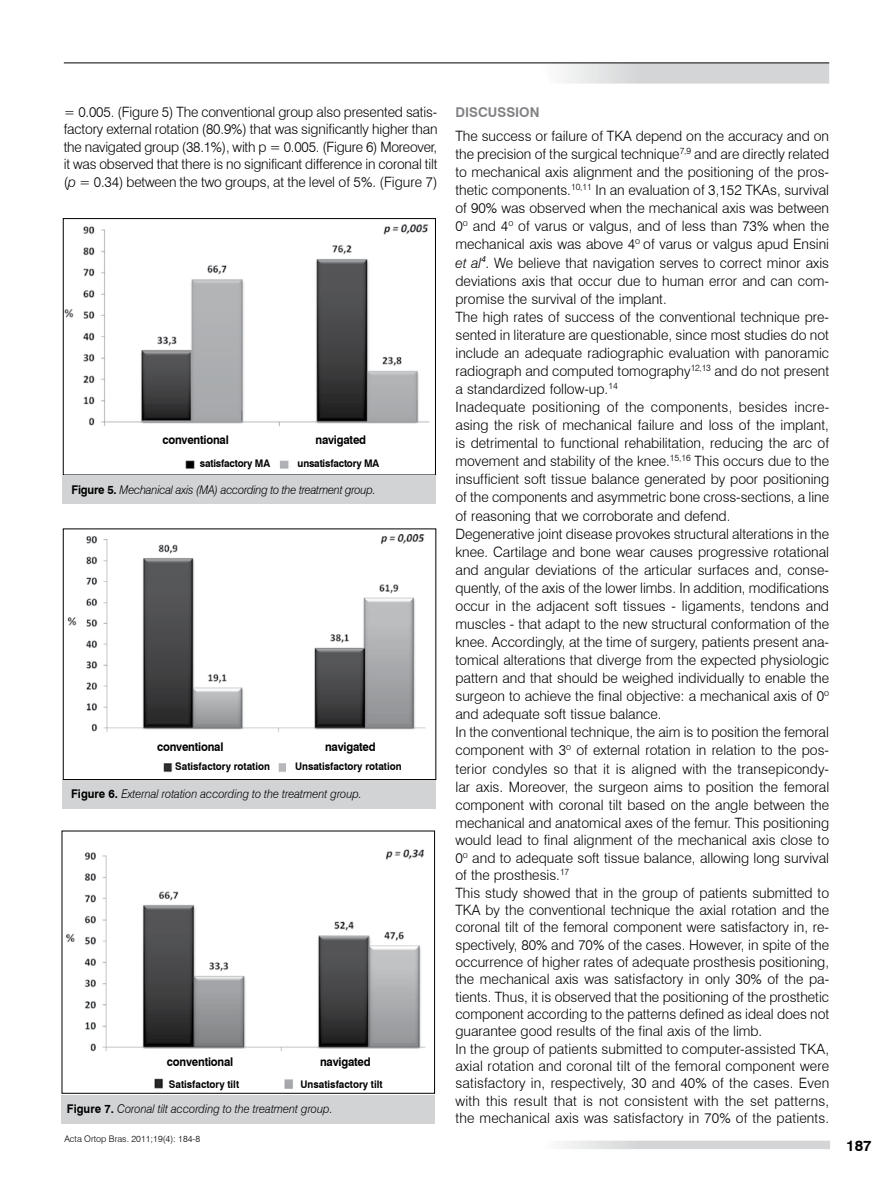
<style>
.page{position:relative;width:893px;height:1191px;background:#fff}
.page>*{position:absolute;margin:0;border:0;box-sizing:border-box;transform-origin:0 0}
.t1{font:700 15px "Swiss 721 BT";color:#000}
.t2{font:300 14.25px/17.9px "Swiss 721 BT";color:#000;text-align:justify}
.t3{font:700 13.5px "Swiss 721 BT";color:#808285}
.t4{font:italic 300 12px "Swiss 721 BT";color:#000;scale:.94 1}
.t5{font:700 12px "Swiss 721 BT";letter-spacing:-.02em;color:#000;scale:.94 1}
.t6{font:italic 300 12px "Swiss 721 BT";letter-spacing:-.02em;color:#000;scale:.94 1}
.t7{font:700 10.5px "Swiss 721 BT";color:#000;scale:.94 1}
.t8{font:700 10.5px "Swiss 721 BT";letter-spacing:-.02em;color:#000;scale:.94 1}
.t9{font:300 9px "Swiss 721 BT";color:#000}
.s1{font-style:italic}
.s2{font-weight:700;font-style:normal}
</style>
<div class="page">
<svg style="left:563px;top:64px;width:266px;height:20px;background:#d8dadb"></svg>
<svg style="left:563px;top:1140px;width:267px;height:9px"></svg>
<hr style="left:64px;top:63px;width:765px;height:1px;background:#000">
<img style="left:65px;top:224px;width:364px;height:245px">
<div style="left:63px;top:218px;width:373px;height:257px;border:1px solid #000"></div>
<div style="left:63px;top:475px;width:373px;height:29px;background:#d1d3d4"></div>
<div style="left:140px;top:433px;width:275px;height:16px;background:#fff"></div>
<div style="left:197px;top:456px;width:75px;height:16px;background:#fff"></div>
<div style="left:291px;top:455px;width:95px;height:16px;background:#fff"></div>
<img style="left:67px;top:535px;width:358px;height:238px">
<div style="left:63px;top:528px;width:373px;height:252px;border:1px solid #000"></div>
<div style="left:63px;top:780px;width:373px;height:28px;background:#d1d3d4"></div>
<div style="left:135px;top:740px;width:275px;height:17px;background:#fff"></div>
<div style="left:174px;top:762px;width:96px;height:13px;background:#fff"></div>
<div style="left:287px;top:762px;width:109px;height:13px;background:#fff"></div>
<img style="left:65px;top:849px;width:361px;height:240px">
<div style="left:61px;top:1095px;width:374px;height:28px;background:#d1d3d4"></div>
<div style="left:145px;top:1055px;width:275px;height:17px;background:#fff"></div>
<div style="left:164px;top:1078px;width:107px;height:12px;background:#fff"></div>
<div style="left:295px;top:1078px;width:116px;height:12px;background:#fff"></div>
<p class="t2" style="left:64px;top:103px;width:375px;line-height:17.4px">= 0.005. (Figure 5) The conventional group also presented satis&shy;factory external rotation (80.9%) that was significantly higher than the navigated group (38.1%), with p = 0.005. (Figure 6) Moreover, it was observed that there is no significant difference in coronal tilt (<span class="s1">p</span> = 0.34) between the two groups, at the level of 5%. (Figure 7)</p>
<p class="t3" style="left:455px;top:104px;width:86px">DISCUSSION</p>
<p class="t2" style="left:455px;top:127px;width:375px;text-align:left">The success or failure of TKA depend on the accuracy and on the precision of the surgical technique<sup>7,9</sup> and are directly related to mechanical axis alignment and the positioning of the pros&shy;thetic components.<sup>10,11</sup> In an evaluation of 3,152 TKAs, survival of 90% was observed when the mechanical axis was between 0<sup>o</sup> and 4<sup>o</sup> of varus or valgus, and of less than 73% when the mechanical axis was above 4<sup>o</sup> of varus or valgus apud Ensini <span class="s1">et al</span><sup>4</sup>. We believe that navigation serves to correct minor axis deviations axis that occur due to human error and can com&shy;promise the survival of the implant.<br>The high rates of success of the conventional technique pre&shy;sented in literature are questionable, since most studies do not include an adequate radiographic evaluation with panoramic radiograph and computed tomography<sup>12,13</sup> and do not present a standardized follow-up.<sup>14<br></sup>Inadequate positioning of the components, besides incre&shy;asing the risk of mechanical failure and loss of the implant, is detrimental to functional rehabilitation, reducing the arc of movement and stability of the knee.<sup>15,16</sup> This occurs due to the insufficient soft tissue balance generated by poor positioning of the components and asymmetric bone cross-sections, a line of reasoning that we corroborate and defend.<br>Degenerative joint disease provokes structural alterations in the knee. Cartilage and bone wear causes progressive rotational and angular deviations of the articular surfaces and, conse&shy;quently, of the axis of the lower limbs. In addition, modifications occur in the adjacent soft tissues - ligaments, tendons and muscles - that adapt to the new structural conformation of the knee. Accordingly, at the time of surgery, patients present ana&shy;tomical alterations that diverge from the expected physiologic pattern and that should be weighed individually to enable the surgeon to achieve the final objective: a mechanical axis of 0<sup>o </sup>and adequate soft tissue balance.<br>In the conventional technique, the aim is to position the femoral component with 3<sup>o</sup> of external rotation in relation to the pos&shy;terior condyles so that it is aligned with the transepicondy&shy;lar axis. Moreover, the surgeon aims to position the femoral component with coronal tilt based on the angle between the mechanical and anatomical axes of the femur. This positioning would lead to final alignment of the mechanical axis close to 0<sup>o</sup> and to adequate soft tissue balance, allowing long survival of the prosthesis.<sup>17<br></sup>This study showed that in the group of patients submitted to TKA by the conventional technique the axial rotation and the coronal tilt of the femoral component were satisfactory in, re&shy;spectively, 80% and 70% of the cases. However, in spite of the occurrence of higher rates of adequate prosthesis positioning, the mechanical axis was satisfactory in only 30% of the pa&shy;tients. Thus, it is observed that the positioning of the prosthetic component according to the patterns defined as ideal does not guarantee good results of the final axis of the limb.<br>In the group of patients submitted to computer-assisted TKA, axial rotation and coronal tilt of the femoral component were satisfactory in, respectively, 30 and 40% of the cases. Even with this result that is not consistent with the set patterns, the mechanical axis was satisfactory in 70% of the patients.</p>
<p class="t5" style="left:162px;top:432px;width:72px">conventional</p>
<p class="t5" style="left:315px;top:432px;width:55px">navigated</p>
<p class="t8" style="left:200px;top:457px;width:76px">satisfactory MA</p>
<p class="t8" style="left:298px;top:457px;width:88px">unsatisfactory MA</p>
<p class="t6" style="left:71px;top:482px;width:325px"><span class="s2">Figure 5.</span> Mechanical axis (MA) according to the treatment group.</p>
<p class="t5" style="left:157px;top:739px;width:72px">conventional</p>
<p class="t5" style="left:325px;top:739px;width:55px">navigated</p>
<p class="t7" style="left:175px;top:760px;width:102px">Satisfactory rotation</p>
<p class="t7" style="left:295px;top:759px;width:115px">Unsatisfactory rotation</p>
<p class="t4" style="left:71px;top:786px;width:311px"><span class="s2">Figure 6.</span> External rotation according to the treatment group.</p>
<p class="t5" style="left:167px;top:1054px;width:72px">conventional</p>
<p class="t5" style="left:320px;top:1054px;width:55px">navigated</p>
<p class="t7" style="left:169px;top:1077px;width:76px">Satisfactory tilt</p>
<p class="t7" style="left:301px;top:1077px;width:89px">Unsatisfactory tilt</p>
<p class="t4" style="left:67px;top:1101px;width:284px"><span class="s2">Figure 7.</span> Coronal tilt according to the treatment group.</p>
<p class="t9" style="left:64px;top:1133px;width:137px">Acta Ortop Bras. 2011;19(4): 184-8</p>
<p class="t1" style="left:846px;top:1136px;width:27px">187</p>
</div>
